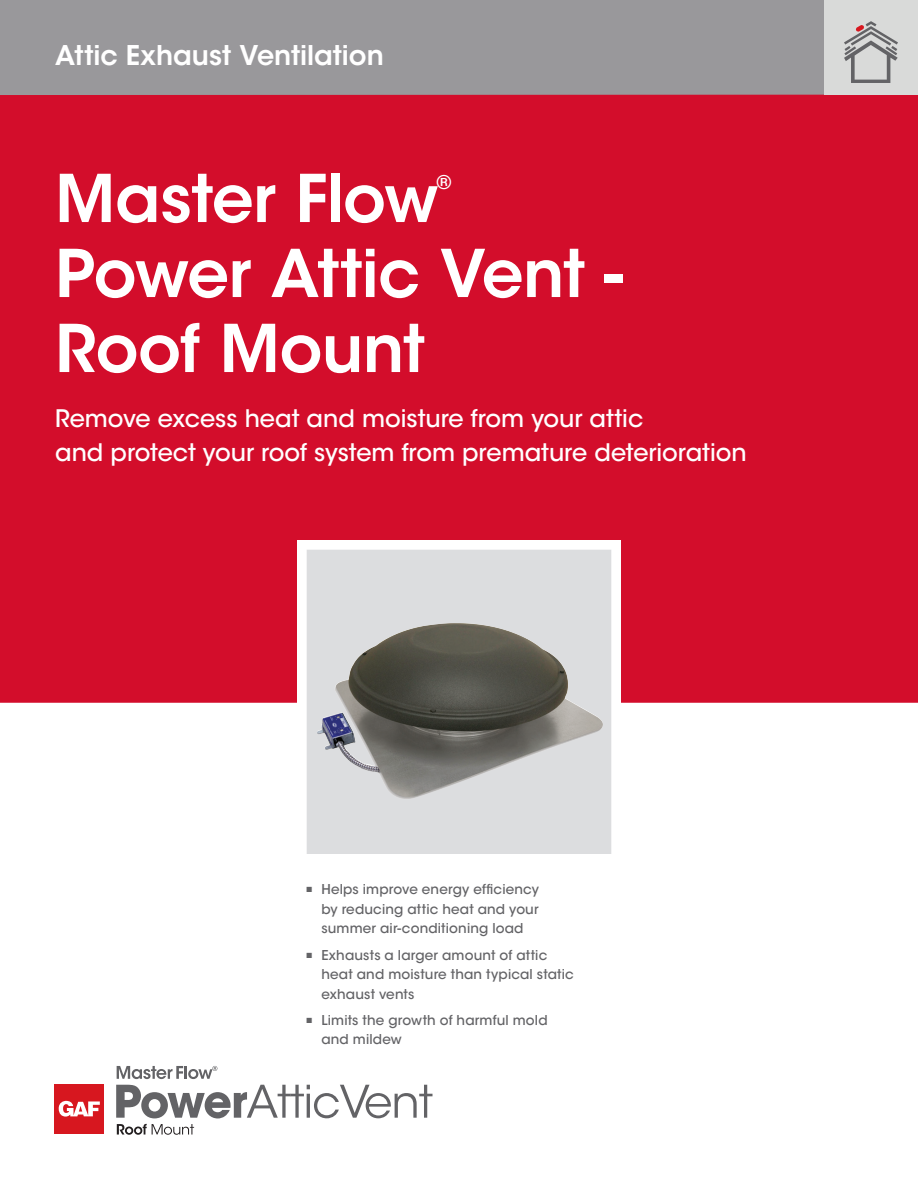
<style>
.page{position:relative;width:918px;height:1188px;background:#fff}
.page>*{position:absolute;margin:0;border:0;box-sizing:border-box;transform-origin:0 0}
.FRONT_HEADLINE_43pt{font:600 65.25px/75px "ITC Avant Garde Std";letter-spacing:-.01em;color:#fff}
.FRONT_CATAGORY_Headl{font:600 27px "ITC Avant Garde Std";color:#fff}
.FRONT_HEADLINE_43pt-2{font:500 24px/34.5px "ITC Avant Garde Std";color:#fff}
.FRONT_HEADLINE_43pt-3{font:600 18.75px "ITC Avant Garde Std";color:#fff}
.FRONT_Body_MEDIUM_un{font:500 13.5px/19.5px "ITC Avant Garde Std";letter-spacing:.01em;color:#636366}
</style>
<div class="page">
<div style="left:0;top:95px;width:918px;height:608px;background:#d30d2b"></div>
<div style="left:0;top:0;width:918px;height:95px;background:#99989b"></div>
<div style="left:824px;top:0;width:94px;height:94px;background:#d9dad9"></div>
<div style="left:54px;top:1084px;width:50px;height:50px;background:#d7171f"></div>
<svg style="left:59px;top:1101px;width:41px;height:16px"></svg>
<svg style="left:117px;top:1066px;width:100px;height:13px"></svg>
<svg style="left:117px;top:1124px;width:77px;height:11px"></svg>
<svg style="left:116px;top:1085px;width:317px;height:33px"></svg>
<svg style="left:297px;top:540px;width:324px;height:314px;background:#b9b9b8"></svg>
<svg style="left:844px;top:21px;width:54px;height:62px"></svg>
<p class="FRONT_CATAGORY_Headl" style="left:55px;top:38px;width:330px">Attic Exhaust Ventilation</p>
<p class="FRONT_HEADLINE_43pt" style="left:55px;top:161px;width:385px">Master Flow</p>
<p class="FRONT_HEADLINE_43pt-3" style="left:436px;top:170px;width:17px">®</p>
<p class="FRONT_HEADLINE_43pt" style="left:55px;top:236px;width:569px">Power Attic Vent -<br>Roof Mount</p>
<p class="FRONT_HEADLINE_43pt-2" style="left:55px;top:401px;width:693px">Remove excess heat and moisture from your attic<br>and protect your roof system from premature deterioration</p>
<p class="FRONT_Body_MEDIUM_un" style="left:321px;top:880px;width:219px;text-align:justify;text-indent:-15px">■ Helps improve energy efficiency by reducing attic heat and your summer air-conditioning load</p>
<p class="FRONT_Body_MEDIUM_un" style="left:321px;top:945px;width:254px;text-indent:-15px">■ Exhausts a larger amount of attic heat and moisture than typical static exhaust vents</p>
<p class="FRONT_Body_MEDIUM_un" style="left:321px;top:1010px;width:228px;text-indent:-15px">■ Limits the growth of harmful mold and mildew</p>
</div>
